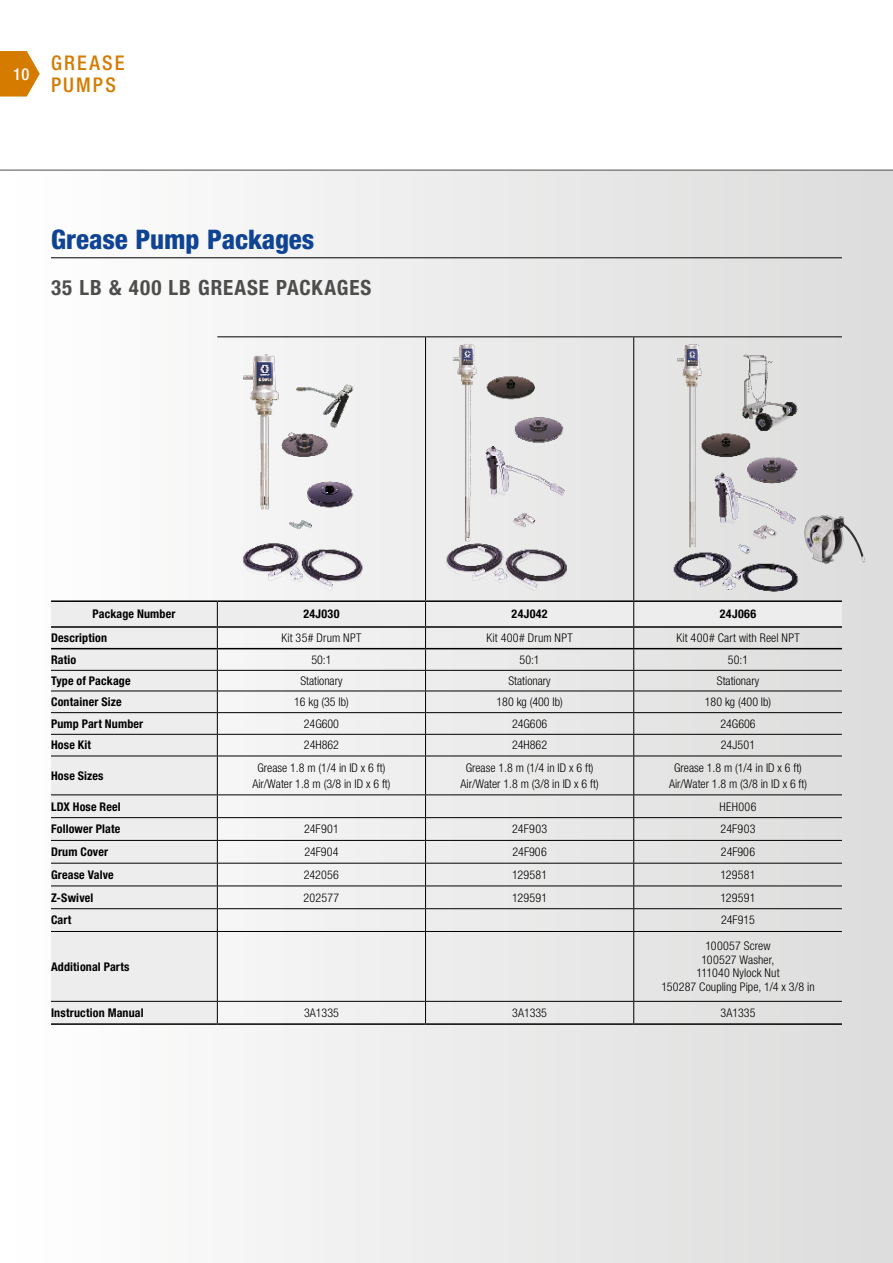
<style>
.page{position:relative;width:893px;height:1263px;background:#fff}
.page>*{position:absolute;margin:0;border:0;box-sizing:border-box;transform-origin:0 0}
.t1{font:800 condensed 27px "Helvetica Neue LT Std";letter-spacing:-.005em;color:#0f4394}
.t2{font:700 condensed 21px "Helvetica Neue LT Std";letter-spacing:.04em;color:#4d4d4c}
.t3{font:500 condensed 20.25px/22.5px "Helvetica Neue LT Std";letter-spacing:.105em;color:#d47b00}
.t4{font:500 condensed 16.5px "Helvetica Neue LT Std";color:#fff}
.t5{font:300 condensed 12px/15.6px "Helvetica Neue LT Std";color:#000;text-align:center}
.t6{font:700 condensed 12px "Helvetica Neue LT Std";letter-spacing:.015em;color:#000}
.t7{font:300 condensed 12px "Helvetica Neue LT Std";letter-spacing:.03em;color:#000}
.t8{font:300 condensed 12px "Helvetica Neue LT Std";letter-spacing:.02em;color:#000}
</style>
<div class="page">
<div style="left:0;top:170px;width:893px;height:1093px;background:linear-gradient(to right,#fefefe,#dbdbda)"></div>
<svg style="left:0;top:51px;width:40px;height:46px"></svg>
<hr style="left:0;top:170px;width:893px;height:1px;background:#4d4d4c">
<hr style="left:51px;top:257px;width:791px;height:1px;background:#000">
<div style="left:51px;top:757px;width:166px;height:266px;background:#ededed"></div>
<hr style="left:425px;top:337px;width:1px;height:263px;background:#000">
<hr style="left:633px;top:337px;width:1px;height:263px;background:#000">
<svg style="left:51px;top:602px;width:791px;height:154px"></svg>
<hr style="left:51px;top:756px;width:166px;height:1px;background:#000">
<hr style="left:217px;top:756px;width:209px;height:1px;background:#000">
<hr style="left:217px;top:756px;width:1px;height:38px;background:#000">
<hr style="left:426px;top:756px;width:208px;height:1px;background:#000">
<hr style="left:425px;top:756px;width:1px;height:38px;background:#000">
<hr style="left:634px;top:756px;width:208px;height:1px;background:#000">
<hr style="left:633px;top:756px;width:1px;height:38px;background:#000">
<hr style="left:51px;top:794px;width:166px;height:1px;background:#000">
<hr style="left:217px;top:794px;width:209px;height:1px;background:#000">
<hr style="left:426px;top:794px;width:208px;height:1px;background:#000">
<hr style="left:634px;top:794px;width:208px;height:1px;background:#000">
<hr style="left:51px;top:817px;width:166px;height:1px;background:#000">
<hr style="left:217px;top:817px;width:209px;height:1px;background:#000">
<hr style="left:426px;top:817px;width:208px;height:1px;background:#000">
<hr style="left:634px;top:817px;width:208px;height:1px;background:#000">
<hr style="left:51px;top:840px;width:166px;height:1px;background:#000">
<hr style="left:217px;top:840px;width:209px;height:1px;background:#000">
<hr style="left:426px;top:840px;width:208px;height:1px;background:#000">
<hr style="left:634px;top:840px;width:208px;height:1px;background:#000">
<hr style="left:51px;top:863px;width:166px;height:1px;background:#000">
<hr style="left:217px;top:863px;width:209px;height:1px;background:#000">
<hr style="left:426px;top:863px;width:208px;height:1px;background:#000">
<hr style="left:634px;top:863px;width:208px;height:1px;background:#000">
<hr style="left:51px;top:885px;width:166px;height:1px;background:#000">
<hr style="left:217px;top:885px;width:209px;height:1px;background:#000">
<hr style="left:426px;top:885px;width:208px;height:1px;background:#000">
<hr style="left:634px;top:885px;width:208px;height:1px;background:#000">
<hr style="left:51px;top:908px;width:166px;height:1px;background:#000">
<hr style="left:217px;top:908px;width:209px;height:1px;background:#000">
<svg style="left:217px;top:795px;width:1px;height:136px"></svg>
<hr style="left:426px;top:908px;width:208px;height:1px;background:#000">
<svg style="left:425px;top:795px;width:1px;height:136px"></svg>
<hr style="left:634px;top:908px;width:208px;height:1px;background:#000">
<svg style="left:633px;top:795px;width:1px;height:136px"></svg>
<hr style="left:51px;top:931px;width:166px;height:1px;background:#000">
<hr style="left:217px;top:931px;width:209px;height:1px;background:#000">
<hr style="left:217px;top:932px;width:1px;height:69px;background:#000">
<hr style="left:426px;top:931px;width:208px;height:1px;background:#000">
<hr style="left:425px;top:932px;width:1px;height:69px;background:#000">
<hr style="left:634px;top:931px;width:208px;height:1px;background:#000">
<hr style="left:633px;top:932px;width:1px;height:69px;background:#000">
<hr style="left:51px;top:1001px;width:166px;height:1px;background:#000">
<hr style="left:217px;top:1001px;width:209px;height:1px;background:#000">
<svg style="left:217px;top:1002px;width:1px;height:21px"></svg>
<hr style="left:426px;top:1001px;width:208px;height:1px;background:#000">
<svg style="left:425px;top:1002px;width:1px;height:21px"></svg>
<hr style="left:634px;top:1001px;width:208px;height:1px;background:#000">
<svg style="left:633px;top:1002px;width:1px;height:21px"></svg>
<hr style="left:51px;top:1023px;width:166px;height:2px;background:#000">
<hr style="left:217px;top:1023px;width:209px;height:2px;background:#000">
<hr style="left:426px;top:1023px;width:208px;height:2px;background:#000">
<hr style="left:634px;top:1023px;width:208px;height:2px;background:#000">
<hr style="left:51px;top:600px;width:166px;height:2px;background:#000">
<hr style="left:217px;top:600px;width:209px;height:2px;background:#000">
<hr style="left:426px;top:600px;width:208px;height:2px;background:#000">
<hr style="left:634px;top:600px;width:208px;height:2px;background:#000">
<hr style="left:51px;top:626px;width:166px;height:2px;background:#000">
<hr style="left:217px;top:626px;width:209px;height:2px;background:#000">
<hr style="left:426px;top:626px;width:208px;height:2px;background:#000">
<hr style="left:634px;top:626px;width:208px;height:2px;background:#000">
<hr style="left:51px;top:648px;width:166px;height:1px;background:#000">
<hr style="left:217px;top:648px;width:209px;height:1px;background:#000">
<hr style="left:426px;top:648px;width:208px;height:1px;background:#000">
<hr style="left:634px;top:648px;width:208px;height:1px;background:#000">
<hr style="left:217px;top:336px;width:209px;height:1px;background:#000">
<hr style="left:426px;top:336px;width:208px;height:1px;background:#000">
<hr style="left:634px;top:336px;width:208px;height:1px;background:#000">
<img style="left:237px;top:337px;width:128px;height:255px">
<img style="left:446px;top:337px;width:127px;height:255px">
<img style="left:672px;top:337px;width:132px;height:263px">
<img style="left:796px;top:511px;width:72px;height:60px">
<h3 class="t4" style="left:13px;top:64px;width:18px">10</h3>
<h3 class="t3" style="left:51px;top:51px;width:75px">GREASE<br>PUMPS</h3>
<h1 class="t1" style="left:51px;top:223px;width:265px">Grease Pump Packages</h1>
<h2 class="t2" style="left:51px;top:275px;width:322px">35 LB &amp; 400 LB GREASE PACKAGES</h2>
<p class="t6" style="left:92px;top:607px;width:84px">Package Number</p>
<p class="t6" style="left:303px;top:607px;width:38px">24J030</p>
<p class="t6" style="left:512px;top:607px;width:38px">24J042</p>
<p class="t6" style="left:720px;top:607px;width:38px">24J066</p>
<p class="t6" style="left:51px;top:631px;width:58px">Description</p>
<p class="t8" style="left:281px;top:631px;width:82px">Kit 35# Drum NPT</p>
<p class="t7" style="left:486px;top:631px;width:88px">Kit 400# Drum NPT</p>
<p class="t5" style="left:676px;top:630px;width:125px">Kit 400# Cart with Reel NPT</p>
<p class="t6" style="left:51px;top:652px;width:27px">Ratio</p>
<p class="t5" style="left:311px;top:652px;width:22px">50:1</p>
<p class="t5" style="left:520px;top:652px;width:22px">50:1</p>
<p class="t5" style="left:728px;top:652px;width:22px">50:1</p>
<p class="t6" style="left:51px;top:673px;width:81px">Type of Package</p>
<p class="t5" style="left:300px;top:673px;width:44px">Stationary</p>
<p class="t5" style="left:509px;top:673px;width:44px">Stationary</p>
<p class="t5" style="left:717px;top:673px;width:44px">Stationary</p>
<p class="t6" style="left:51px;top:694px;width:72px">Container Size</p>
<p class="t5" style="left:294px;top:694px;width:56px">16 kg (35 Ib)</p>
<p class="t5" style="left:496px;top:694px;width:68px">180 kg (400 Ib)</p>
<p class="t5" style="left:705px;top:694px;width:68px">180 kg (400 Ib)</p>
<p class="t6" style="left:51px;top:716px;width:94px">Pump Part Number</p>
<p class="t5" style="left:304px;top:716px;width:37px">24G600</p>
<p class="t5" style="left:512px;top:716px;width:37px">24G606</p>
<p class="t5" style="left:720px;top:716px;width:37px">24G606</p>
<p class="t6" style="left:51px;top:738px;width:42px">Hose Kit</p>
<p class="t5" style="left:304px;top:737px;width:37px">24H862</p>
<p class="t5" style="left:512px;top:737px;width:37px">24H862</p>
<p class="t5" style="left:721px;top:737px;width:36px">24J501</p>
<p class="t6" style="left:51px;top:768px;width:54px">Hose Sizes</p>
<p class="t5" style="left:252px;top:760px;width:140px">Grease 1.8 m (1/4 in ID x 6 ft)<br>Air/Water 1.8 m (3/8 in ID x 6 ft)</p>
<p class="t5" style="left:461px;top:760px;width:140px">Grease 1.8 m (1/4 in ID x 6 ft)<br>Air/Water 1.8 m (3/8 in ID x 6 ft)</p>
<p class="t5" style="left:669px;top:760px;width:140px">Grease 1.8 m (1/4 in ID x 6 ft)<br>Air/Water 1.8 m (3/8 in ID x 6 ft)</p>
<p class="t6" style="left:51px;top:799px;width:71px">LDX Hose Reel</p>
<p class="t5" style="left:720px;top:798px;width:38px">HEH006</p>
<p class="t6" style="left:51px;top:822px;width:71px">Follower Plate</p>
<p class="t5" style="left:304px;top:821px;width:36px">24F901</p>
<p class="t5" style="left:512px;top:821px;width:36px">24F903</p>
<p class="t5" style="left:721px;top:821px;width:36px">24F903</p>
<p class="t6" style="left:51px;top:844px;width:59px">Drum Cover</p>
<p class="t5" style="left:304px;top:844px;width:36px">24F904</p>
<p class="t5" style="left:512px;top:844px;width:36px">24F906</p>
<p class="t5" style="left:721px;top:844px;width:36px">24F906</p>
<p class="t6" style="left:51px;top:867px;width:64px">Grease Valve</p>
<p class="t5" style="left:304px;top:867px;width:37px">242056</p>
<p class="t5" style="left:512px;top:867px;width:36px">129581</p>
<p class="t5" style="left:721px;top:867px;width:36px">129581</p>
<p class="t6" style="left:51px;top:890px;width:44px">Z-Swivel</p>
<p class="t5" style="left:304px;top:889px;width:37px">202577</p>
<p class="t5" style="left:512px;top:889px;width:36px">129591</p>
<p class="t5" style="left:721px;top:889px;width:36px">129591</p>
<p class="t6" style="left:51px;top:913px;width:22px">Cart</p>
<p class="t5" style="left:721px;top:912px;width:35px">24F915</p>
<p class="t6" style="left:51px;top:959px;width:80px">Additional Parts</p>
<p class="t5" style="left:661px;top:939px;width:155px;line-height:13.5px">100057 Screw<br>100527 Washer,<br>111040 Nylock Nut<br>150287 Coupling Pipe, 1/4 x 3/8 in</p>
<p class="t6" style="left:51px;top:1005px;width:94px">Instruction Manual</p>
<p class="t5" style="left:304px;top:1005px;width:36px">3A1335</p>
<p class="t5" style="left:512px;top:1005px;width:36px">3A1335</p>
<p class="t5" style="left:721px;top:1005px;width:36px">3A1335</p>
</div>
